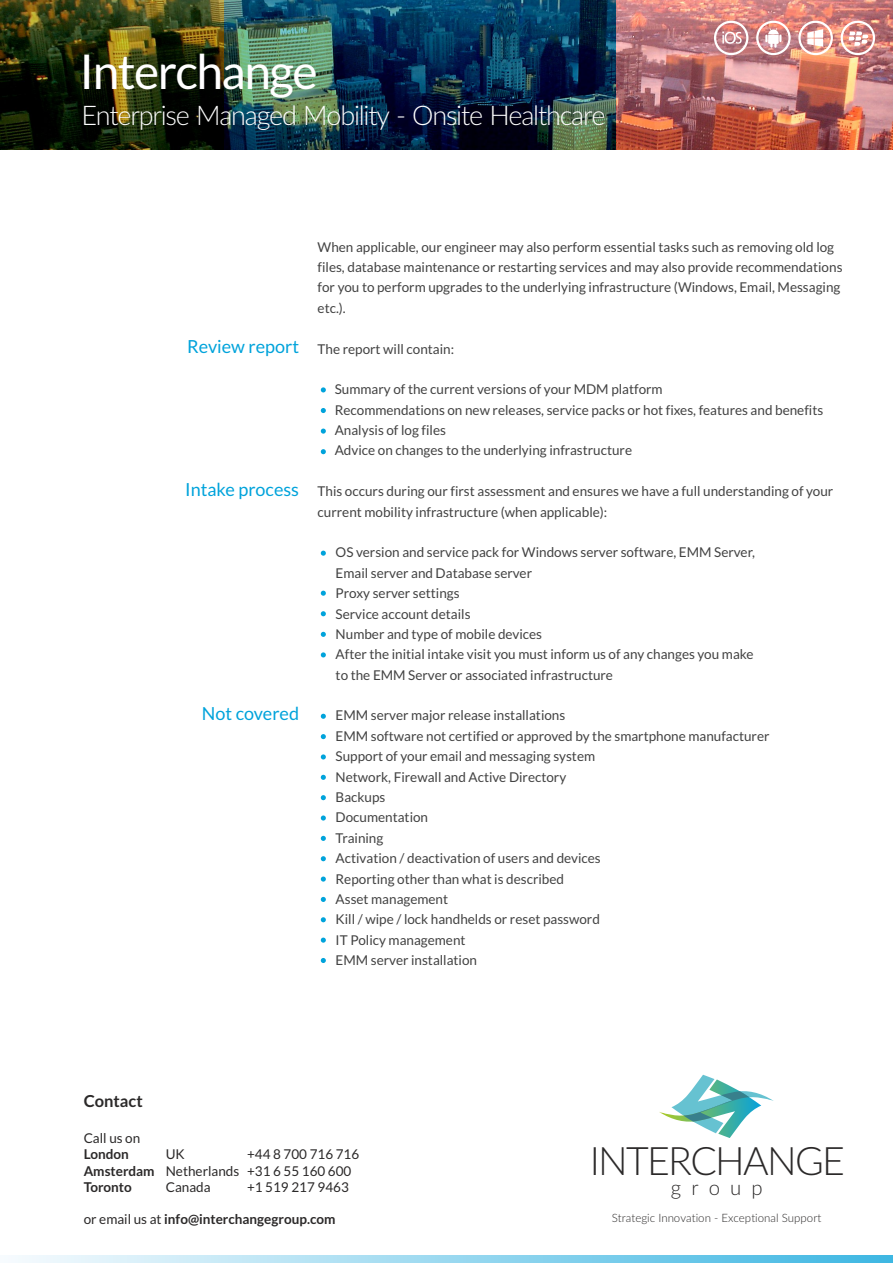
<style>
.page{position:relative;width:893px;height:1263px;background:#fff}
.page>*{position:absolute;margin:0;border:0;box-sizing:border-box;transform-origin:0 0}
.t1{font:48px "Lato";letter-spacing:-.03em;color:#fff}
.t2{font:300 39.15px "Lato";letter-spacing:-.04em;color:#2b2929}
.t3{font:300 27px "Lato";letter-spacing:-.045em;color:#fff}
.t4{font:300 20.4px "Lato";letter-spacing:.5em;color:#2b2929}
.t5{font:18px "Lato";color:#00a3db}
.t6{font:700 16.5px "Lato";color:#2b2929}
.t7{font:13.5px/20.4px "Lato";color:#424242}
.t8{font:13.5px/16.2px "Lato";color:#2b2929}
.t9{font:700 13.5px "Lato";color:#2b2929}
.t10{font:300 11.55px "Lato";color:#2b2929}
.s1{font-weight:700}
.s2{font-weight:400}
</style>
<div class="page">
<svg style="left:15px;top:1255px;width:878px;height:8px;background:#98d8ef"></svg>
<svg style="left:321px;top:551px;width:5px;height:5px"></svg>
<svg style="left:321px;top:591px;width:5px;height:5px"></svg>
<svg style="left:321px;top:387px;width:5px;height:5px"></svg>
<svg style="left:321px;top:714px;width:5px;height:5px"></svg>
<svg style="left:321px;top:611px;width:5px;height:5px"></svg>
<svg style="left:321px;top:408px;width:5px;height:5px"></svg>
<svg style="left:321px;top:734px;width:5px;height:5px"></svg>
<svg style="left:321px;top:856px;width:5px;height:5px"></svg>
<svg style="left:321px;top:632px;width:5px;height:5px"></svg>
<svg style="left:321px;top:429px;width:5px;height:5px"></svg>
<svg style="left:321px;top:754px;width:5px;height:5px"></svg>
<svg style="left:321px;top:876px;width:5px;height:6px"></svg>
<svg style="left:321px;top:652px;width:5px;height:5px"></svg>
<svg style="left:321px;top:449px;width:5px;height:5px"></svg>
<svg style="left:321px;top:775px;width:5px;height:5px"></svg>
<svg style="left:321px;top:897px;width:5px;height:5px"></svg>
<svg style="left:321px;top:795px;width:5px;height:5px"></svg>
<svg style="left:321px;top:917px;width:5px;height:5px"></svg>
<svg style="left:321px;top:815px;width:5px;height:5px"></svg>
<svg style="left:321px;top:937px;width:5px;height:6px"></svg>
<svg style="left:321px;top:836px;width:5px;height:5px"></svg>
<svg style="left:321px;top:958px;width:5px;height:5px"></svg>
<img style="left:0;top:0;width:225px;height:149px">
<img style="left:225px;top:0;width:392px;height:149px">
<div style="left:617px;top:0;width:276px;height:153px;background:linear-gradient(to right,#fff,#fff)"></div>
<img style="left:617px;top:0;width:276px;height:149px">
<svg style="left:714px;top:21px;width:34px;height:34px"></svg>
<svg style="left:756px;top:21px;width:35px;height:34px"></svg>
<svg style="left:798px;top:21px;width:35px;height:34px"></svg>
<svg style="left:841px;top:21px;width:34px;height:34px"></svg>
<svg style="left:659px;top:1075px;width:115px;height:63px"></svg>
<h1 class="t1" style="left:80px;top:51px;width:240px">Interchange</h1>
<h3 class="t3" style="left:81px;top:103px;width:526px">Enterprise Managed Mobility - Onsite Healthcare</h3>
<h3 class="t5" style="left:187px;top:339px;width:113px">Review report</h3>
<h3 class="t5" style="left:185px;top:482px;width:115px">Intake process</h3>
<h3 class="t5" style="left:202px;top:706px;width:99px">Not covered</h3>
<p class="t7" style="left:318px;top:237px;width:526px">When applicable, our engineer may also perform essential tasks such as removing old log files, database maintenance or restarting services and may also provide recommendations for you to perform upgrades to the underlying infrastructure (Windows, Email, Messaging etc.).</p>
<p class="t7" style="left:318px;top:339px;width:138px">The report will contain:</p>
<p class="t7" style="left:335px;top:380px;width:490px">Summary of the current versions of your MDM platform<br>Recommendations on new releases, service packs or hot fixes, features and benefits Analysis of log files<br>Advice on changes to the underlying infrastructure</p>
<p class="t7" style="left:318px;top:482px;width:517px">This occurs during our first assessment and ensures we have a full understanding of your current mobility infrastructure (when applicable):</p>
<p class="t7" style="left:336px;top:543px;width:421px">OS version and service pack for Windows server software, EMM Server, Email server and Database server<br>Proxy server settings<br>Service account details<br>Number and type of mobile devices<br>After the initial intake visit you must inform us of any changes you make to the EMM Server or associated infrastructure</p>
<p class="t7" style="left:336px;top:706px;width:435px">EMM server major release installations<br>EMM software not certified or approved by the smartphone manufacturer<br>Support of your email and messaging system<br>Network, Firewall and Active Directory<br>Backups<br>Documentation<br>Training<br>Activation / deactivation of users and devices<br>Reporting other than what is described<br>Asset management<br>Kill / wipe / lock handhelds or reset password<br>IT Policy management<br>EMM server installation</p>
<p class="t6" style="left:84px;top:1093px;width:61px">Contact</p>
<p class="t8" style="left:84px;top:1131px;width:58px">Call us on</p>
<p class="t9" style="left:84px;top:1148px;width:47px">London</p>
<p class="t8" style="left:166px;top:1147px;width:21px">UK</p>
<p class="t8" style="left:84px;top:1147px;width:277px;text-indent:163px">+44 8 700 716 716<br><span class="s1">Amsterdam</span> Netherlands +31 6 55 160 600<br><span class="s1">Toronto</span></p>
<p class="t8" style="left:166px;top:1179px;width:46px">Canada</p>
<p class="t8" style="left:247px;top:1179px;width:103px">+1 519 217 9463</p>
<p class="t9" style="left:84px;top:1213px;width:253px"><span class="s2">or email us at</span> info@interchangegroup.com</p>
<h2 class="t2" style="left:590px;top:1144px;width:257px">INTERCHANGE</h2>
<h3 class="t4" style="left:671px;top:1178px;width:93px">group</h3>
<p class="t10" style="left:612px;top:1213px;width:211px">Strategic Innovation - Exceptional Support</p>
</div>
